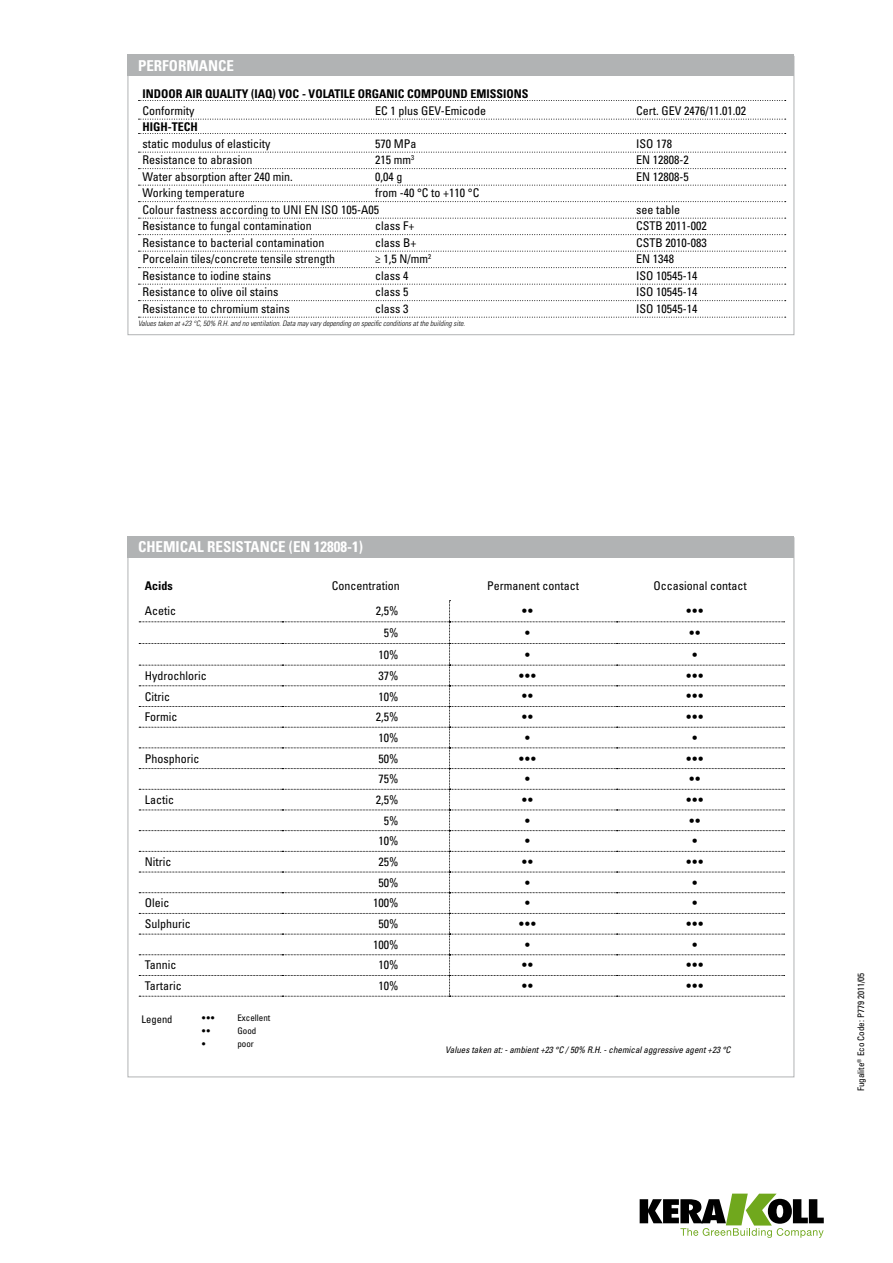
<style>
.page{position:relative;width:893px;height:1263px;background:#fff}
.page>*{position:absolute;margin:0;border:0;box-sizing:border-box;transform-origin:0 0}
.t1{font:700 condensed 15px "Univers LT Std";color:#fff}
.t2{font:condensed 12px/16.5px "Univers LT Std";color:#000}
.t3{font:12px "Helvetica Neue LT Std";color:#000}
.t4{font:700 condensed 12px "Univers LT Std";color:#000}
.t5{font:condensed 10.5px "Univers LT Std";color:#000}
.t6{font:italic condensed 9px "Univers LT Std";color:#000}
.t7{font:condensed 9px "Univers LT Std";color:#000}
.t8{font:9px "Helvetica Neue LT Std";color:#000}
.t9{font:italic 300 condensed 7.5px "Univers LT Std";color:#000}
</style>
<div class="page">
<svg style="left:640px;top:1193px;width:184px;height:45px"></svg>
<svg style="left:139px;top:100px;width:647px;height:1px"></svg>
<svg style="left:139px;top:119px;width:647px;height:1px"></svg>
<svg style="left:139px;top:133px;width:647px;height:1px"></svg>
<svg style="left:139px;top:152px;width:647px;height:1px"></svg>
<svg style="left:139px;top:168px;width:647px;height:1px"></svg>
<svg style="left:139px;top:185px;width:647px;height:1px"></svg>
<svg style="left:139px;top:201px;width:647px;height:1px"></svg>
<svg style="left:139px;top:218px;width:647px;height:1px"></svg>
<svg style="left:139px;top:234px;width:647px;height:1px"></svg>
<svg style="left:139px;top:251px;width:647px;height:1px"></svg>
<svg style="left:139px;top:267px;width:647px;height:1px"></svg>
<svg style="left:139px;top:284px;width:647px;height:1px"></svg>
<svg style="left:139px;top:300px;width:647px;height:1px"></svg>
<svg style="left:139px;top:317px;width:647px;height:1px"></svg>
<div style="left:128px;top:54px;width:666px;height:22px;background:#b1b3b4"></div>
<div style="left:128px;top:536px;width:666px;height:22px;background:#b1b3b4"></div>
<svg style="left:139px;top:600px;width:646px;height:397px"></svg>
<p class="t1" style="left:138px;top:56px;width:97px">PERFORMANCE</p>
<p class="t4" style="left:143px;top:86px;width:144px">INDOOR AIR QUALITY (IAQ) VOC</p>
<p class="t4" style="left:302px;top:86px;width:228px">- VOLATILE ORGANIC COMPOUND EMISSIONS</p>
<p class="t2" style="left:143px;top:102px;width:53px">Conformity</p>
<p class="t2" style="left:375px;top:102px;width:113px">EC 1 plus GEV-Emicode</p>
<p class="t2" style="left:636px;top:102px;width:111px">Cert. GEV 2476/11.01.02</p>
<p class="t4" style="left:143px;top:119px;width:57px">HIGH-TECH</p>
<p class="t2" style="left:143px;top:135px;width:129px">static modulus of elasticity</p>
<p class="t2" style="left:375px;top:135px;width:43px">570 MPa</p>
<p class="t2" style="left:636px;top:135px;width:37px">ISO 178</p>
<p class="t2" style="left:143px;top:151px;width:111px">Resistance to abrasion</p>
<p class="t2" style="left:375px;top:151px;width:41px">215 mm<sup>3</sup></p>
<p class="t2" style="left:636px;top:151px;width:54px">EN 12808-2</p>
<p class="t2" style="left:143px;top:168px;width:152px">Water absorption after 240 min.</p>
<p class="t2" style="left:375px;top:168px;width:29px">0,04 g</p>
<p class="t2" style="left:636px;top:168px;width:54px">EN 12808-5</p>
<p class="t2" style="left:143px;top:184px;width:104px">Working temperature</p>
<p class="t2" style="left:143px;top:184px;width:338px;text-indent:232px">from -40 °C to +110 °C<br>Colour fastness according to UN I EN ISO 105-A05</p>
<p class="t2" style="left:636px;top:201px;width:45px">see table</p>
<p class="t2" style="left:143px;top:217px;width:171px">Resistance to fungal contamination</p>
<p class="t2" style="left:375px;top:217px;width:41px">class F+</p>
<p class="t2" style="left:636px;top:217px;width:72px">CSTB 2011-002</p>
<p class="t2" style="left:143px;top:234px;width:183px">Resistance to bacterial contamination</p>
<p class="t2" style="left:375px;top:234px;width:43px">class B+</p>
<p class="t2" style="left:636px;top:234px;width:72px">CSTB 2010-083</p>
<p class="t2" style="left:143px;top:250px;width:194px">Porcelain tiles/concrete tensile strength</p>
<p class="t2" style="left:375px;top:250px;width:57px">≥ 1,5 N/mm<sup>2</sup></p>
<p class="t2" style="left:636px;top:250px;width:39px">EN 1348</p>
<p class="t2" style="left:143px;top:267px;width:130px">Resistance to iodine stains</p>
<p class="t2" style="left:375px;top:267px;width:35px">class 4</p>
<p class="t2" style="left:636px;top:267px;width:63px">ISO 10545-14</p>
<p class="t2" style="left:143px;top:283px;width:137px">Resistance to olive oil stains</p>
<p class="t2" style="left:375px;top:283px;width:35px">class 5</p>
<p class="t2" style="left:636px;top:283px;width:63px">ISO 10545-14</p>
<p class="t2" style="left:143px;top:300px;width:149px">Resistance to chromium stains</p>
<p class="t2" style="left:375px;top:300px;width:35px">class 3</p>
<p class="t2" style="left:636px;top:300px;width:63px">ISO 10545-14</p>
<p class="t9" style="left:138px;top:319px;width:329px">Values taken at +23 °C, 50% R.H. and no ventilation. Data may vary depending on specific conditions at the building site.</p>
<p class="t1" style="left:138px;top:538px;width:226px">CHEMICAL RESISTANCE (EN 12808-1)</p>
<p class="t4" style="left:145px;top:579px;width:29px">ACIDS</p>
<p class="t2" style="left:332px;top:578px;width:70px">Concentration</p>
<p class="t2" style="left:487px;top:578px;width:94px">Permanent contact</p>
<p class="t2" style="left:654px;top:578px;width:95px">Occasional contact</p>
<p class="t2" style="left:145px;top:603px;width:33px">Acetic</p>
<p class="t2" style="left:376px;top:603px;width:24px">2,5%</p>
<p class="t3" style="left:522px;top:604px;width:13px">••</p>
<p class="t3" style="left:686px;top:604px;width:19px">•••</p>
<p class="t2" style="left:384px;top:624px;width:16px">5%</p>
<p class="t3" style="left:525px;top:625px;width:7px">•</p>
<p class="t3" style="left:689px;top:625px;width:13px">••</p>
<p class="t2" style="left:379px;top:646px;width:21px">10%</p>
<p class="t3" style="left:525px;top:647px;width:7px">•</p>
<p class="t3" style="left:692px;top:647px;width:7px">•</p>
<p class="t2" style="left:145px;top:667px;width:63px">Hydrochloric</p>
<p class="t2" style="left:379px;top:667px;width:21px">37%</p>
<p class="t3" style="left:519px;top:668px;width:19px">•••</p>
<p class="t3" style="left:686px;top:668px;width:19px">•••</p>
<p class="t2" style="left:145px;top:688px;width:27px">Citric</p>
<p class="t2" style="left:379px;top:688px;width:21px">10%</p>
<p class="t3" style="left:522px;top:689px;width:13px">••</p>
<p class="t3" style="left:686px;top:689px;width:19px">•••</p>
<p class="t2" style="left:145px;top:708px;width:34px">Formic</p>
<p class="t2" style="left:376px;top:708px;width:24px">2,5%</p>
<p class="t3" style="left:522px;top:710px;width:13px">••</p>
<p class="t3" style="left:686px;top:710px;width:19px">•••</p>
<p class="t2" style="left:379px;top:729px;width:21px">10%</p>
<p class="t3" style="left:525px;top:730px;width:7px">•</p>
<p class="t3" style="left:692px;top:730px;width:7px">•</p>
<p class="t2" style="left:145px;top:750px;width:56px">Phosphoric</p>
<p class="t2" style="left:379px;top:750px;width:21px">50%</p>
<p class="t3" style="left:519px;top:751px;width:19px">•••</p>
<p class="t3" style="left:686px;top:751px;width:19px">•••</p>
<p class="t2" style="left:379px;top:770px;width:21px">75%</p>
<p class="t3" style="left:525px;top:772px;width:7px">•</p>
<p class="t3" style="left:689px;top:772px;width:13px">••</p>
<p class="t2" style="left:145px;top:791px;width:31px">Lactic</p>
<p class="t2" style="left:376px;top:791px;width:24px">2,5%</p>
<p class="t3" style="left:522px;top:792px;width:13px">••</p>
<p class="t3" style="left:686px;top:792px;width:19px">•••</p>
<p class="t2" style="left:384px;top:812px;width:16px">5%</p>
<p class="t3" style="left:525px;top:813px;width:7px">•</p>
<p class="t3" style="left:689px;top:813px;width:13px">••</p>
<p class="t2" style="left:379px;top:833px;width:21px">10%</p>
<p class="t3" style="left:525px;top:834px;width:7px">•</p>
<p class="t3" style="left:692px;top:834px;width:7px">•</p>
<p class="t2" style="left:145px;top:853px;width:28px">N itric</p>
<p class="t2" style="left:379px;top:853px;width:21px">25%</p>
<p class="t3" style="left:522px;top:854px;width:13px">••</p>
<p class="t3" style="left:686px;top:854px;width:19px">•••</p>
<p class="t2" style="left:379px;top:874px;width:21px">50%</p>
<p class="t3" style="left:525px;top:875px;width:7px">•</p>
<p class="t3" style="left:692px;top:875px;width:7px">•</p>
<p class="t2" style="left:145px;top:895px;width:26px">Oleic</p>
<p class="t2" style="left:373px;top:895px;width:27px">100%</p>
<p class="t3" style="left:525px;top:896px;width:7px">•</p>
<p class="t3" style="left:692px;top:896px;width:7px">•</p>
<p class="t2" style="left:145px;top:915px;width:47px">Sulphuric</p>
<p class="t2" style="left:379px;top:915px;width:21px">50%</p>
<p class="t3" style="left:519px;top:917px;width:19px">•••</p>
<p class="t3" style="left:686px;top:917px;width:19px">•••</p>
<p class="t2" style="left:373px;top:936px;width:27px">100%</p>
<p class="t3" style="left:525px;top:937px;width:7px">•</p>
<p class="t3" style="left:692px;top:937px;width:7px">•</p>
<p class="t2" style="left:145px;top:957px;width:33px">Tannic</p>
<p class="t2" style="left:379px;top:957px;width:21px">10%</p>
<p class="t3" style="left:522px;top:958px;width:13px">••</p>
<p class="t3" style="left:686px;top:958px;width:19px">•••</p>
<p class="t2" style="left:145px;top:977px;width:39px">Tartaric</p>
<p class="t2" style="left:379px;top:977px;width:21px">10%</p>
<p class="t3" style="left:522px;top:979px;width:13px">••</p>
<p class="t3" style="left:686px;top:979px;width:19px">•••</p>
<p class="t7" style="left:855px;top:1091px;width:120px;rotate:-90deg">Fugalite<sup>®</sup> Eco Code: P779 2011/05</p>
<p class="t5" style="left:142px;top:1012px;width:32px">Legend</p>
<p class="t8" style="left:202px;top:1013px;width:15px">•••</p>
<p class="t7" style="left:237px;top:1012px;width:34px">Excellent</p>
<p class="t8" style="left:202px;top:1025px;width:10px">••</p>
<p class="t7" style="left:237px;top:1025px;width:20px">Good</p>
<p class="t8" style="left:202px;top:1038px;width:6px">•</p>
<p class="t7" style="left:237px;top:1038px;width:18px">poor</p>
<p class="t6" style="left:445px;top:1044px;width:287px">Values taken at: - ambient +23 °C / 50% R.H. - chemical aggressive agent +23 °C</p>
</div>
